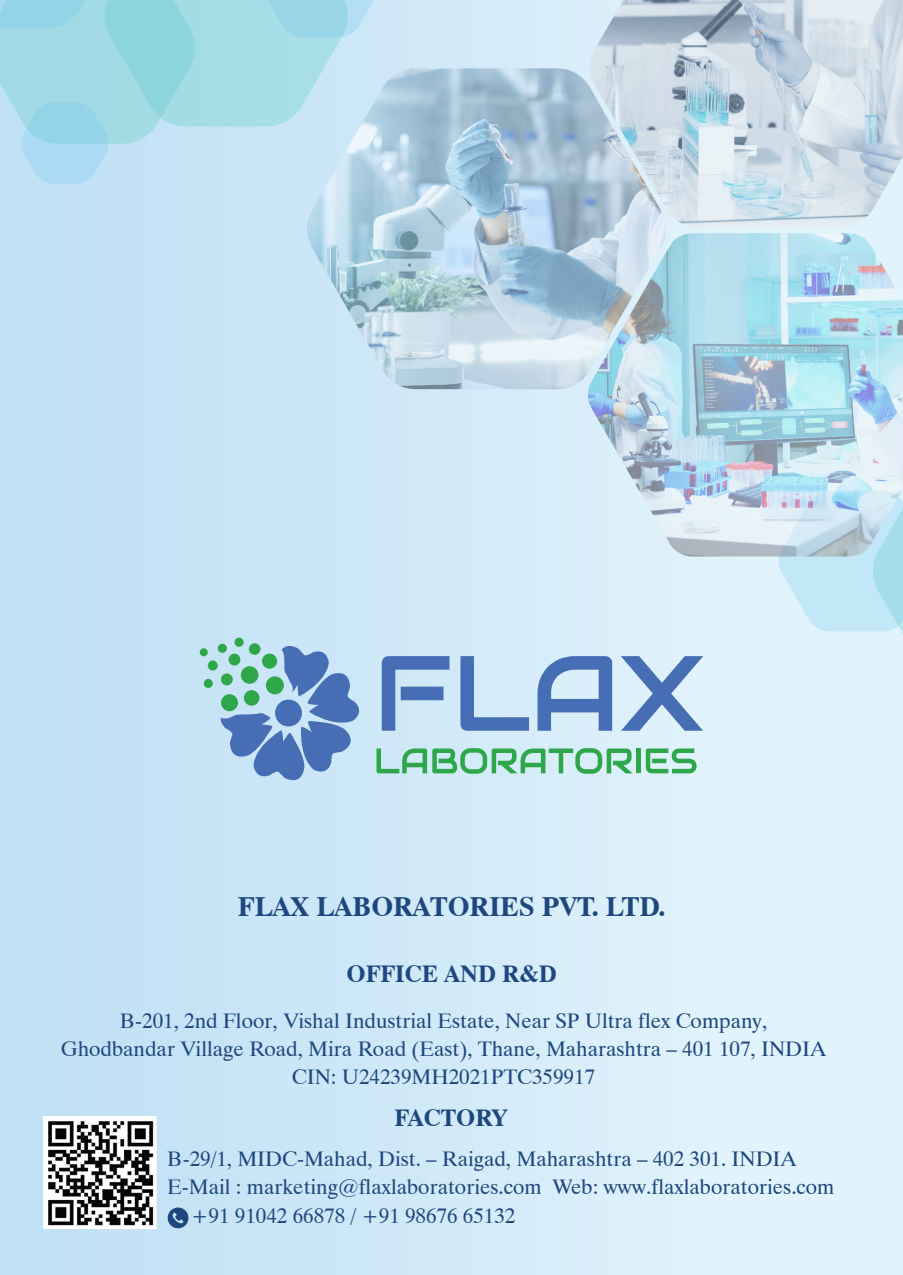
<style>
.page{position:relative;width:903px;height:1275px;background:#fff}
.page>*{position:absolute;margin:0;border:0;box-sizing:border-box;transform-origin:0 0}
.t1{font:700 28px "Dutch 801 BT";color:#1d477e}
.t2{font:700 24.5px "Dutch 801 BT";color:#1d477e}
.t3{font:21px/28.2px "Dutch 801 BT";color:#1d477e;text-align:center}
</style>
<div class="page">
<div style="left:0;top:0;width:903px;height:1275px;background:linear-gradient(to right,#bedff4,#e6f6fd)"></div>
<svg style="left:0;top:0;width:380px;height:184px;background:#a8dce9"></svg>
<svg style="left:779px;top:557px;width:124px;height:147px;background:#d1edf8"></svg>
<img style="left:305px;top:68px;width:362px;height:321px">
<svg style="left:589px;top:0;width:314px;height:228px;background:#c8d8e3"></svg>
<img style="left:587px;top:233px;width:316px;height:324px">
<svg style="left:382px;top:656px;width:67px;height:75px;background:#91b0d9"></svg>
<svg style="left:460px;top:656px;width:69px;height:75px;background:#a4c0e1"></svg>
<svg style="left:537px;top:656px;width:75px;height:75px;background:#87a6d3"></svg>
<svg style="left:621px;top:656px;width:82px;height:75px;background:#9fbadd"></svg>
<svg style="left:376px;top:748px;width:257px;height:26px;background:#8cceac"></svg>
<div style="left:636px;top:748px;width:5px;height:25px;background:#2da749"></div>
<svg style="left:646px;top:748px;width:50px;height:25px"></svg>
<svg style="left:220px;top:644px;width:146px;height:142px;background:#91b1d9"></svg>
<div style="left:275px;top:700px;width:27px;height:26px;background:#476db5;border-radius:50%"></div>
<div style="left:221px;top:694px;width:17px;height:17px;background:#2da749;border-radius:50%"></div>
<div style="left:241px;top:666px;width:17px;height:18px;background:#2da749;border-radius:50%"></div>
<div style="left:221px;top:673px;width:12px;height:12px;background:#2da749;border-radius:50%"></div>
<div style="left:200px;top:648px;width:8px;height:8px;background:#2da749;border-radius:50%"></div>
<div style="left:234px;top:638px;width:10px;height:9px;background:#2da749;border-radius:50%"></div>
<div style="left:218px;top:644px;width:9px;height:9px;background:#2da749;border-radius:50%"></div>
<div style="left:228px;top:654px;width:12px;height:11px;background:#2da749;border-radius:50%"></div>
<div style="left:249px;top:643px;width:11px;height:12px;background:#2da749;border-radius:50%"></div>
<div style="left:266px;top:676px;width:18px;height:18px;background:#2da749;border-radius:50%"></div>
<div style="left:262px;top:654px;width:15px;height:15px;background:#2da749;border-radius:50%"></div>
<div style="left:204px;top:679px;width:9px;height:9px;background:#2da749;border-radius:50%"></div>
<div style="left:208px;top:660px;width:10px;height:10px;background:#2da749;border-radius:50%"></div>
<div style="left:244px;top:690px;width:15px;height:16px;background:#2da749;border-radius:50%"></div>
<svg style="left:167px;top:1207px;width:21px;height:22px"></svg>
<img style="left:44px;top:1116px;width:113px;height:113px">
<h1 class="t1" style="left:238px;top:889px;width:429px">FLAX LABORATORIES PVT. LTD.</h1>
<p class="t2" style="left:347px;top:959px;width:212px">OFFICE AND R&amp;D</p>
<p class="t3" style="left:61px;top:1006px;width:767px">B-201, 2nd Floor, Vishal Industrial Estate, Near SP Ultra flex Company,<br>Ghodbandar Village Road, Mira Road (East), Thane, Maharashtra – 401 107, INDIA<br>CIN: U24239MH2021PTC359917</p>
<p class="t2" style="left:394px;top:1103px;width:114px">FACTORY</p>
<p class="t3" style="left:167px;top:1144px;width:631px">B-29/1, MIDC-Mahad, Dist. – Raigad, Maharashtra – 402 301. INDIA</p>
<p class="t3" style="left:167px;top:1173px;width:669px">E-Mail : marketing@flaxlaboratories.com Web: www.flaxlaboratories.com</p>
<p class="t3" style="left:191px;top:1202px;width:326px">+91 91042 66878 / +91 98676 65132</p>
</div>
